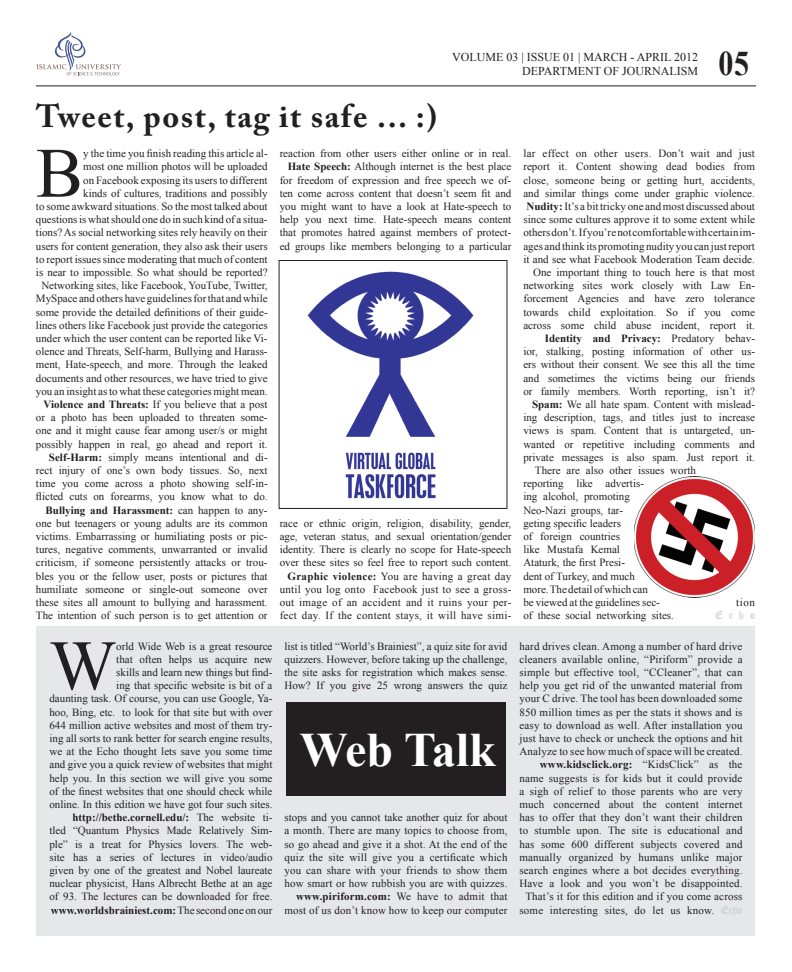
<style>
.page{position:relative;width:792px;height:972px;background:#fff}
.page>*{position:absolute;margin:0;border:0;box-sizing:border-box;transform-origin:0 0}
.t1{font:70.8px "Times New Roman";color:#231f20}
.t2{font:700 48px "Times New Roman";color:#fff}
.t3{font:700 34.5px "Times New Roman";color:#231f20;scale:.87 1}
.t4{font:700 32px "Adobe Caslon Pro";letter-spacing:.05em;color:#231f20}
.t5{font:12px/14.4px "Times New Roman";color:#231f20;text-align:right}
.t6{font:11px/13.2px "Times New Roman";color:#231f20;text-align:right}
.t7{font:11px "Times New Roman";letter-spacing:.025em;color:#231f20}
.t8{font:700 11px "Times New Roman";color:#231f20}
.t9{font:11px "Old English Text";color:#cdced0}
.s1{font-weight:700}
.s2{font-weight:400}
.s3{font-family:"Old English Text";color:#cdced0}
</style>
<div class="page">
<svg style="left:36px;top:32px;width:85px;height:43px"></svg>
<hr style="left:36px;top:85px;width:720px;height:1px;background:#231f20">
<img style="left:634px;top:477px;width:121px;height:120px">
<svg style="left:278px;top:260px;width:230px;height:249px"></svg>
<div style="left:36px;top:627px;width:719px;height:309px;background:#e6e7e9"></div>
<div style="left:286px;top:702px;width:220px;height:94px;background:#231f20"></div>
<p class="t5" style="left:452px;top:49px;width:248px">VOLUME 03 | ISSUE 01 | MARCH - APRIL 2012<br>DEPARTMENT OF JOURNALISM</p>
<h3 class="t3" style="left:718px;top:39px;width:37px">05</h3>
<h3 class="t4" style="left:36px;top:97px;width:402px">Tweet, post, tag it safe ... :)</h3>
<h1 class="t1" style="left:36px;top:125px;width:49px">B</h1>
<p class="t6" style="left:36px;top:147px;width:233px">y the time you finish reading this article al-<br>most one million photos will be uploaded<br>on Facebook exposing its users to different<br>kinds of cultures, traditions and possibly<br>to some awkward situations. So the most talked about questions is what should one do in such kind of a situa&shy;tions? As social networking sites rely heavily on their users for content generation, they also ask their users to report issues since moderating that much of content is near to impossible. So what should be reported?<br>Networking sites, like Facebook, YouTube, Twitter, MySpace and others have guidelines for that and while some provide the detailed definitions of their guide&shy;lines others like Facebook just provide the categories under which the user content can be reported like Vi&shy;olence and Threats, Self-harm, Bullying and Harass&shy;ment, Hate-speech, and more. Through the leaked documents and other resources, we have tried to give you an insight as to what these categories might mean.<br><span class="s1">Violence and Threats:</span> If you believe that a post or a photo has been uploaded to threaten some&shy;one and it might cause fear among user/s or might possibly happen in real, go ahead and report it.<br><span class="s1">Self-Harm:</span> simply means intentional and di&shy;rect injury of one’s own body tissues. So, next time you come across a photo showing self-in&shy;flicted cuts on forearms, you know what to do.<br><span class="s1">Bullying and Harassment:</span> can happen to any&shy;one but teenagers or young adults are its common victims. Embarrassing or humiliating posts or pic&shy;tures, negative comments, unwarranted or invalid criticism, if someone persistently attacks or trou&shy;bles you or the fellow user, posts or pictures that humiliate someone or single-out someone over these sites all amount to bullying and harassment.<br>The intention of such person is to get attention or</p>
<p class="t6" style="left:280px;top:147px;width:233px">reaction from other users either online or in real.<br><span class="s1">Hate Speech:</span> Although internet is the best place for freedom of expression and free speech we of&shy;ten come across content that doesn’t seem fit and you might want to have a look at Hate-speech to help you next time. Hate-speech means content that promotes hatred against members of protect&shy;ed groups like members belonging to a particular</p>
<p class="t6" style="left:280px;top:516px;width:233px">race or ethnic origin, religion, disability, gender, age, veteran status, and sexual orientation/gender identity. There is clearly no scope for Hate-speech over these sites so feel free to report such content.<br><span class="s1">Graphic violence:</span> You are having a great day until you log onto Facebook just to see a gross&shy;out image of an accident and it ruins your per&shy;fect day. If the content stays, it will have simi-</p>
<p class="t7" style="left:523px;top:146px;width:233px">lar effect on other users. Don’t wait and just</p>
<p class="t6" style="left:523px;top:160px;width:233px">report it. Content showing dead bodies from</p>
<p class="t6" style="left:523px;top:173px;width:233px">close, someone being or getting hurt, accidents,</p>
<p class="t6" style="left:523px;top:186px;width:233px">and similar things come under graphic violence.</p>
<p class="t6" style="left:526px;top:199px;width:230px"><span class="s1">Nudity:</span> It’s a bit tricky one and most discussed about</p>
<p class="t6" style="left:523px;top:213px;width:233px">since some cultures approve it to some extent while</p>
<p class="t6" style="left:523px;top:226px;width:233px">others don’t. If you’re not comfortable with certain im-</p>
<p class="t6" style="left:523px;top:239px;width:233px">ages and think its promoting nudity you can just report</p>
<p class="t6" style="left:523px;top:252px;width:233px">it and see what Facebook Moderation Team decide.</p>
<p class="t6" style="left:533px;top:265px;width:223px">One important thing to touch here is that most</p>
<p class="t6" style="left:523px;top:279px;width:233px">networking sites work closely with Law En-</p>
<p class="t6" style="left:523px;top:292px;width:233px">forcement Agencies and have zero tolerance</p>
<p class="t6" style="left:523px;top:305px;width:233px">towards child exploitation. So if you come</p>
<p class="t6" style="left:523px;top:318px;width:233px">across some child abuse incident, report it.</p>
<p class="t8" style="left:545px;top:331px;width:212px">Identity and Privacy: <span class="s2">Predatory behav-</span></p>
<p class="t6" style="left:523px;top:345px;width:233px">ior, stalking, posting information of other us-</p>
<p class="t6" style="left:523px;top:358px;width:233px">ers without their consent. We see this all the time</p>
<p class="t6" style="left:523px;top:371px;width:233px">and sometimes the victims being our friends</p>
<p class="t6" style="left:523px;top:384px;width:233px">or family members. Worth reporting, isn’t it?</p>
<p class="t6" style="left:532px;top:397px;width:224px"><span class="s1">Spam:</span> We all hate spam. Content with mislead-</p>
<p class="t6" style="left:523px;top:411px;width:233px">ing description, tags, and titles just to increase</p>
<p class="t6" style="left:523px;top:424px;width:233px">views is spam. Content that is untargeted, un-</p>
<p class="t6" style="left:523px;top:437px;width:233px">wanted or repetitive including comments and</p>
<p class="t6" style="left:523px;top:450px;width:233px">private messages is also spam. Just report it.</p>
<p class="t6" style="left:535px;top:463px;width:162px">There are also other issues worth</p>
<p class="t6" style="left:523px;top:477px;width:122px">reporting like advertis-</p>
<p class="t6" style="left:523px;top:490px;width:108px">ing alcohol, promoting</p>
<p class="t6" style="left:523px;top:503px;width:101px">Neo-Nazi groups, tar-</p>
<p class="t6" style="left:523px;top:516px;width:99px">geting specific leaders</p>
<p class="t6" style="left:523px;top:529px;width:98px">of foreign countries</p>
<p class="t6" style="left:523px;top:543px;width:98px">like Mustafa Kemal</p>
<p class="t6" style="left:523px;top:556px;width:103px">Ataturk, the first Presi-</p>
<p class="t6" style="left:523px;top:569px;width:113px">dent of Turkey, and much</p>
<p class="t6" style="left:523px;top:582px;width:126px">more. The detail of which can</p>
<p class="t6" style="left:523px;top:595px;width:138px">be viewed at the guidelines sec-</p>
<p class="t6" style="left:736px;top:595px;width:20px">tion</p>
<p class="t6" style="left:523px;top:609px;width:152px">of these social networking sites.</p>
<p class="t9" style="left:715px;top:608px;width:41px">Echo</p>
<p class="t6" style="left:49px;top:639px;width:225px">orld Wide Web is a great resource<br>that often helps us acquire new<br>skills and learn new things but find-<br>ing that specific website is bit of a<br>daunting task. Of course, you can use Google, Ya&shy;hoo, Bing, etc. to look for that site but with over 644 million active websites and most of them try&shy;ing all sorts to rank better for search engine results, we at the Echo thought lets save you some time and give you a quick review of websites that might help you. In this section we will give you some of the finest websites that one should check while online. In this edition we have got four such sites. <span class="s1">http://bethe.cornell.edu/:</span> The website ti-<br>tled “Quantum Physics Made Relatively Sim&shy;ple” is a treat for Physics lovers. The web&shy;site has a series of lectures in video/audio given by one of the greatest and Nobel laureate nuclear physicist, Hans Albrecht Bethe at an age of 93. The lectures can be downloaded for free. <span class="s1">www.worldsbrainiest.com:</span> The second one on our</p>
<p class="t6" style="left:285px;top:639px;width:225px;text-align:justify">list is titled “World’s Brainiest”, a quiz site for avid quizzers. However, before taking up the challenge, the site asks for registration which makes sense.<br>How? If you give 25 wrong answers the quiz</p>
<h1 class="t1" style="left:50px;top:618px;width:68px">W</h1>
<h2 class="t2" style="left:300px;top:716px;width:198px">Web Talk</h2>
<p class="t6" style="left:285px;top:811px;width:225px">stops and you cannot take another quiz for about a month. There are many topics to choose from, so go ahead and give it a shot. At the end of the quiz the site will give you a certificate which you can share with your friends to show them how smart or how rubbish you are with quizzes. <span class="s1">www.piriform.com:</span> We have to admit that most of us don’t know how to keep our computer</p>
<p class="t6" style="left:520px;top:639px;width:225px">hard drives clean. Among a number of hard drive cleaners available online, “Piriform” provide a simple but effective tool, “CCleaner”, that can help you get rid of the unwanted material from your C drive. The tool has been downloaded some 850 million times as per the stats it shows and is easy to download as well. After installation you just have to check or uncheck the options and hit Analyze to see how much of space will be created. <span class="s1">www.kidsclick.org:</span> “KidsClick” as the name suggests is for kids but it could provide a sigh of relief to those parents who are very much concerned about the content internet has to offer that they don’t want their children to stumble upon. The site is educational and has some 600 different subjects covered and manually organized by humans unlike major search engines where a bot decides everything.<br>Have a look and you won’t be disappointed.<br>That’s it for this edition and if you come across some interesting sites, do let us know. <span class="s3">Echo</span></p>
</div>
